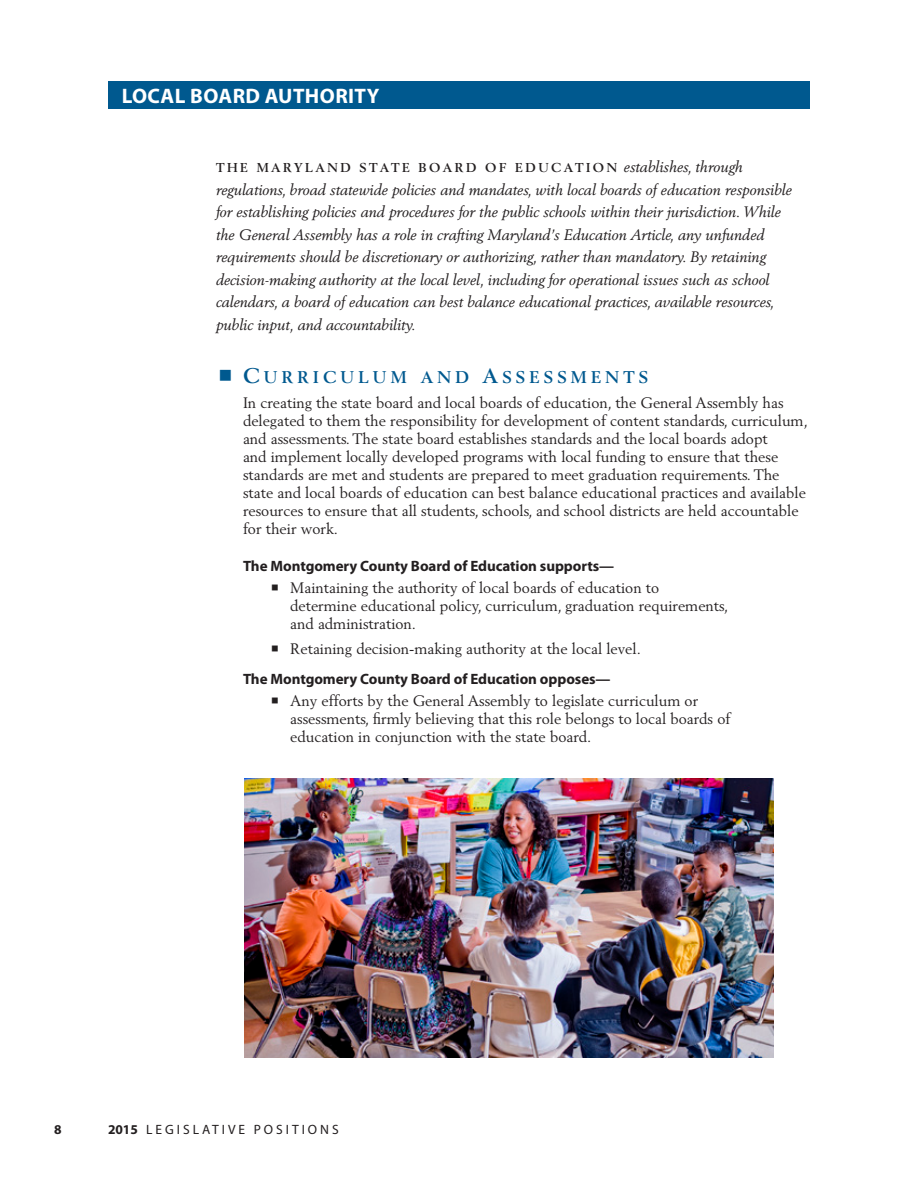
<style>
.page{position:relative;width:918px;height:1188px;background:#fff}
.page>*{position:absolute;margin:0;border:0;box-sizing:border-box;transform-origin:0 0}
.t1{font:700 21px "Myriad Pro";letter-spacing:.02em;color:#fff}
.t2{font:16.8px "Berling LT Std Bold SC800";letter-spacing:.25em;color:#00598f}
.Text_MOST{font:15px/18px "Berling LT Std";color:#231f20}
.Text_Leaded{font:italic 15px/22.5px "Berling LT Std";color:#231f20}
.Head_Supports_Oppose{font:700 15px "Myriad Pro";letter-spacing:-.005em;color:#231f20}
.t3{font:13.5px "Myriad Pro";letter-spacing:.22em;color:#231f20}
.t4{font:700 13.5px "Myriad Pro";color:#231f20}
.Text_Leaded-2{font:700 12.75px "Berling LT Std";letter-spacing:.2em;color:#231f20}
.s1{font-weight:400;font-style:italic;font-size:15px}
.s2{font-size:21px}
.s3{font-weight:700}
</style>
<div class="page">
<div style="left:108px;top:81px;width:702px;height:28px;background:#00598f"></div>
<img style="left:244px;top:779px;width:529px;height:278px">
<p class="t1" style="left:122px;top:82px;width:259px">LOCAL BOARD AUTHORITY</p>
<p class="Text_Leaded-2" style="left:216px;top:160px;width:529px">THE MARYLAND STATE BOARD OF EDUCATION <span class="s1">establishes, through</span></p>
<p class="Text_Leaded" style="left:216px;top:178px;width:577px">regulations, broad statewide policies and mandates, with local boards of education responsible for establishing policies and procedures for the public schools within their jurisdiction. While the General Assembly has a role in crafting Maryland’s Education Article, any unfunded requirements should be discretionary or authorizing, rather than mandatory. By retaining decision-making authority at the local level, including for operational issues such as school calendars, a board of education can best balance educational practices, available resources, public input, and accountability.</p>
<p class="t2" style="left:243px;top:368px;width:407px"><span class="s2">C</span>URRIC ULUM AND <span class="s2">A</span>SSESSMENTS</p>
<p class="Text_MOST" style="left:243px;top:394px;width:566px">In creating the state board and local boards of education, the General Assembly has delegated to them the responsibility for development of content standards, curriculum, and assessments. The state board establishes standards and the local boards adopt<br>and implement locally developed programs with local funding to ensure that these standards are met and students are prepared to meet graduation requirements. The state and local boards of education can best balance educational practices and available resources to ensure that all students, schools, and school districts are held accountable for their work.</p>
<p class="Head_Supports_Oppose" style="left:243px;top:556px;width:373px">The Montgomery County Board of Education supports—</p>
<p class="Text_MOST" style="left:290px;top:579px;width:439px;text-indent:-20px">○ Maintaining the authority of local boards of education to determine educational policy, curriculum, graduation requirements, and administration.</p>
<p class="Text_MOST" style="left:271px;top:640px;width:372px">○ Retaining decision-making authority at the local level.</p>
<p class="Head_Supports_Oppose" style="left:243px;top:669px;width:369px">The Montgomery County Board of Education opposes—</p>
<p class="Text_MOST" style="left:290px;top:692px;width:442px;text-indent:-20px">○ Any efforts by the General Assembly to legislate curriculum or assessments, firmly believing that this role belongs to local boards of education in conjunction with the state board.</p>
<p class="t4" style="left:54px;top:1121px;width:9px">8</p>
<p class="t3" style="left:108px;top:1121px;width:232px"><span class="s3">2015</span> LEGISLATIVE POSITIONS</p>
</div>
